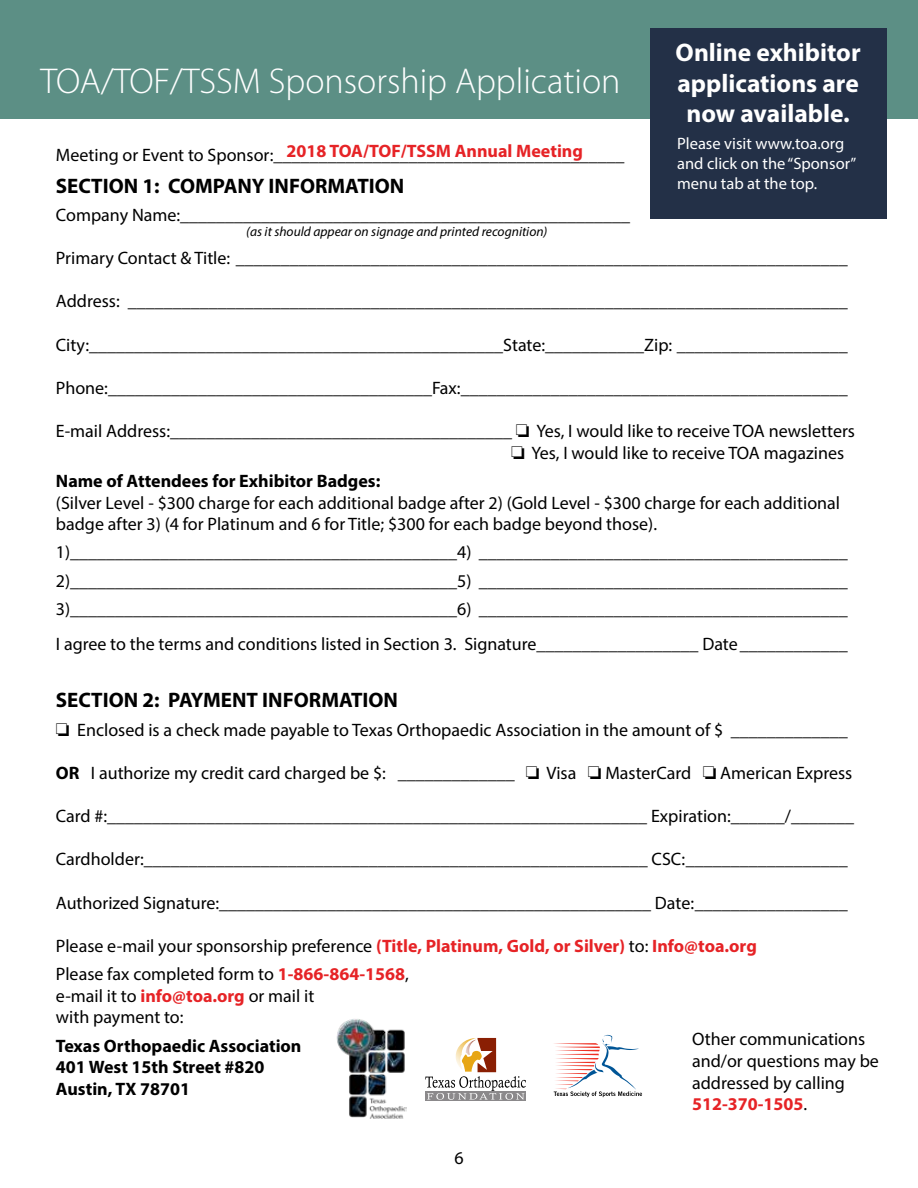
<style>
.page{position:relative;width:918px;height:1188px;background:#fff}
.page>*{position:absolute;margin:0;border:0;box-sizing:border-box;transform-origin:0 0}
.t1{font:300 36px "Myriad Pro";color:#fff}
.t2{font:700 25.5px/30.6px "Myriad Pro";color:#fff;text-align:center}
.t3{font:700 21px "Myriad Pro";color:#000}
.t4{font:18px/21.6px "Myriad Pro";color:#000}
.t5{font:700 18px/21.6px "Myriad Pro";color:#000}
.t6{font:700 18px "Myriad Pro";color:#e62326}
.t7{font:16.5px/19.8px "Myriad Pro";color:#fff}
.t8{font:italic 13.5px "Myriad Pro";color:#000}
.s1{font-weight:700}
.s2{font-weight:700;color:#e62326}
</style>
<div class="page">
<div style="left:0;top:0;width:918px;height:118px;background:#5c8f85"></div>
<img style="left:336px;top:1019px;width:71px;height:100px">
<div style="left:425px;top:1092px;width:101px;height:9px;background:#8b898b"></div>
<svg style="left:425px;top:1038px;width:101px;height:62px"></svg>
<svg style="left:553px;top:1035px;width:89px;height:62px"></svg>
<div style="left:650px;top:29px;width:236px;height:190px;background:#233047"></div>
<h2 class="t2" style="left:676px;top:36px;width:187px">Online exhibitor applications are now available.</h2>
<p class="t7" style="left:677px;top:133px;width:181px">Please visit www.toa.org and click on the “Sponsor” menu tab at the top.</p>
<h1 class="t1" style="left:40px;top:61px;width:581px">TOA/TOF/TSSM Sponsorship Application</h1>
<p class="t6" style="left:286px;top:139px;width:298px">2018 TOA/TOF/TSSM Annual Meeting</p>
<p class="t4" style="left:56px;top:144px;width:570px">Meeting or Event to Sponsor:_______________________________________</p>
<p class="t3" style="left:56px;top:172px;width:350px">SECTION 1: COMPANY INFORMATION</p>
<p class="t4" style="left:56px;top:204px;width:576px">Company Name:__________________________________________________</p>
<p class="t4" style="left:56px;top:247px;width:793px">Primary Contact &amp; Title: ____________________________________________________________________</p>
<p class="t4" style="left:56px;top:290px;width:794px">Address: ________________________________________________________________________________</p>
<p class="t4" style="left:56px;top:333px;width:793px">City:______________________________________________State:___________Zip: ___________________</p>
<p class="t4" style="left:56px;top:377px;width:794px">Phone:____________________________________Fax:___________________________________________</p>
<p class="t4" style="left:511px;top:420px;width:345px;text-indent:-455px">E-mail Address:______________________________________ ❏ Yes, I would like to receive TOA newsletters ❏ Yes, I would like to receive TOA magazines</p>
<p class="t5" style="left:56px;top:469px;width:326px">Name of Attendees for Exhibitor Badges:</p>
<p class="t4" style="left:56px;top:491px;width:786px">(Silver Level - $300 charge for each additional badge after 2) (Gold Level - $300 charge for each additional badge after 3) (4 for Platinum and 6 for Title; $300 for each badge beyond those).</p>
<p class="t4" style="left:56px;top:538px;width:794px;line-height:28.3px;text-align:justify">1)___________________________________________4) _________________________________________ 2)___________________________________________5) _________________________________________ 3)___________________________________________6) _________________________________________</p>
<p class="t4" style="left:56px;top:633px;width:794px">I agree to the terms and conditions listed in Section 3. Signature__________________ Date____________</p>
<p class="t3" style="left:56px;top:687px;width:344px">SECTION 2: PAYMENT INFORMATION</p>
<p class="t4" style="left:56px;top:719px;width:793px">❏ Enclosed is a check made payable to Texas Orthopaedic Association in the amount of $ _____________</p>
<p class="t4" style="left:56px;top:762px;width:798px"><span class="s1">OR</span> I authorize my credit card charged be $: _____________ ❏ Visa ❏ MasterCard ❏ American Express</p>
<p class="t4" style="left:56px;top:805px;width:800px">Card #:____________________________________________________________ Expiration:______/_______</p>
<p class="t4" style="left:56px;top:848px;width:793px">Cardholder:________________________________________________________ CSC:__________________</p>
<p class="t4" style="left:56px;top:891px;width:793px">Authorized Signature:________________________________________________ Date:_________________</p>
<p class="t4" style="left:56px;top:931px;width:702px;line-height:28.3px">Please e-mail your sponsorship preference <span class="s2">(Title, Platinum, Gold, or Silver)</span> to: <span class="s2">Info@toa.org<br></span>Please fax completed form to <span class="s2">1-866-864-1568</span>,</p>
<p class="t4" style="left:56px;top:985px;width:260px">e-mail it to <span class="s2">info@toa.org</span> or mail it with payment to:</p>
<p class="t5" style="left:56px;top:1034px;width:247px">Texas Orthopaedic Association<br>401 West 15th Street #820<br>Austin, TX 78701</p>
<p class="t8" style="left:246px;top:223px;width:303px">(as it should appear on signage and printed recognition)</p>
<p class="t4" style="left:692px;top:1028px;width:188px">Other communications and/or questions may be addressed by calling<br><span class="s2">512-370-1505</span>.</p>
<p class="t4" style="left:454px;top:1147px;width:11px">6</p>
</div>
